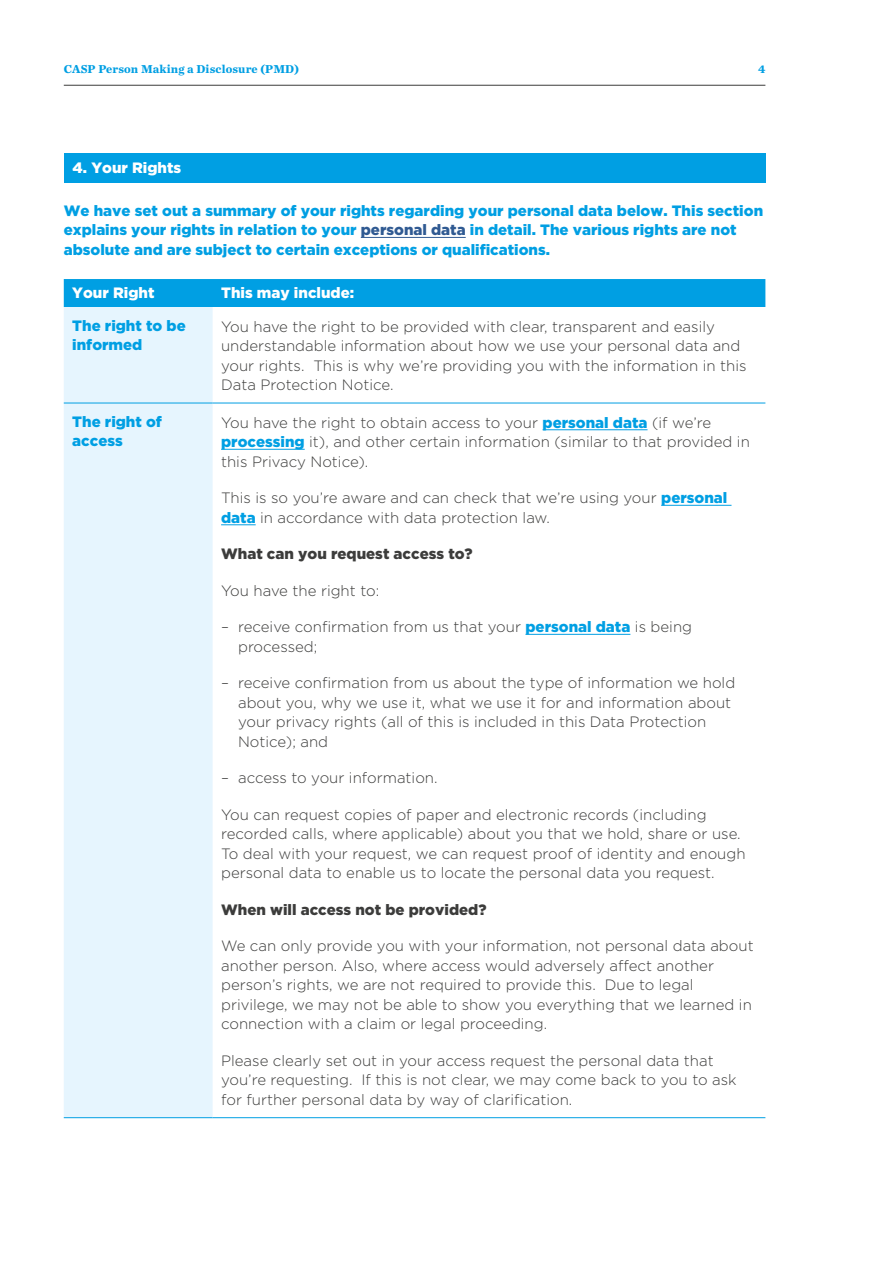
<style>
.page{position:relative;width:893px;height:1263px;background:#fff}
.page>*{position:absolute;margin:0;border:0;box-sizing:border-box;transform-origin:0 0}
.t1{font:300 15px/19.5px "Gotham";color:#3c3c3b}
.t2{font:900 15px/19.5px "Gotham";color:#009fe3}
.t3{font:900 15px "Gotham";color:#3c3c3b}
.t4{font:900 15px "Gotham";color:#fff}
.t5{font:700 12px "Chronicle Text G2";letter-spacing:.01em;color:#009fe3}
.s1{color:#305a92}
.s2{font-weight:900;color:#009fe3}
</style>
<div class="page">
<hr style="left:64px;top:85px;width:701px;height:1px;background:#3c3c3b">
<hr style="left:361px;top:237px;width:105px;height:1px;background:#305a92">
<div style="left:64px;top:153px;width:701px;height:30px;background:#009fe3"></div>
<div style="left:64px;top:279px;width:701px;height:28px;background:#009fe3"></div>
<div style="left:64px;top:307px;width:149px;height:810px;background:#e6f5fe"></div>
<hr style="left:64px;top:403px;width:149px;height:1px;background:#009fe3">
<hr style="left:213px;top:403px;width:552px;height:1px;background:#009fe3">
<hr style="left:64px;top:1117px;width:149px;height:1px;background:#009fe3">
<hr style="left:213px;top:1117px;width:552px;height:1px;background:#009fe3">
<hr style="left:543px;top:429px;width:104px;height:1px;background:#009fe3">
<hr style="left:221px;top:449px;width:84px;height:1px;background:#009fe3">
<hr style="left:661px;top:505px;width:70px;height:1px;background:#009fe3">
<hr style="left:221px;top:524px;width:35px;height:1px;background:#009fe3">
<hr style="left:525px;top:634px;width:105px;height:1px;background:#009fe3">
<p class="t5" style="left:64px;top:60px;width:237px">CASP Person Making a Disclosure (PMD)</p>
<p class="t5" style="left:758px;top:60px;width:9px">4</p>
<p class="t4" style="left:73px;top:159px;width:110px">4. Your Rights</p>
<p class="t2" style="left:64px;top:200px;width:701px">We have set out a summary of your rights regarding your personal data below. This section explains your rights in relation to your <span class="s1">personal data</span> in detail. The various rights are not absolute and are subject to certain exceptions or qualifications.</p>
<p class="t4" style="left:72px;top:284px;width:84px">Your Right</p>
<p class="t4" style="left:221px;top:284px;width:135px">This may include:</p>
<p class="t2" style="left:72px;top:315px;width:115px">The right to be informed</p>
<p class="t1" style="left:221px;top:316px;width:527px">You have the right to be provided with clear, transparent and easily understandable information about how we use your personal data and your rights. This is why we’re providing you with the information in this Data Protection Notice.</p>
<p class="t2" style="left:72px;top:411px;width:91px">The right of access</p>
<p class="t1" style="left:221px;top:412px;width:530px">You have the right to obtain access to your <span class="s2">personal data</span> (if we’re <span class="s2">processing</span> it), and other certain information (similar to that provided in this Privacy Notice).</p>
<p class="t1" style="left:221px;top:488px;width:508px">This is so you’re aware and can check that we’re using your <span class="s2">personal data</span> in accordance with data protection law.</p>
<p class="t3" style="left:221px;top:545px;width:253px">What can you request access to?</p>
<p class="t1" style="left:221px;top:580px;width:160px">You have the right to:</p>
<p class="t1" style="left:238px;top:617px;width:455px;text-indent:-17px">– receive confirmation from us that your <span class="s2">personal data</span> is being processed;</p>
<p class="t1" style="left:238px;top:673px;width:499px;text-indent:-17px">– receive confirmation from us about the type of information we hold about you, why we use it, what we use it for and information about your privacy rights (all of this is included in this Data Protection Notice); and</p>
<p class="t1" style="left:221px;top:768px;width:218px">– access to your information.</p>
<p class="t1" style="left:221px;top:804px;width:526px">You can request copies of paper and electronic records (including recorded calls, where applicable) about you that we hold, share or use.<br>To deal with your request, we can request proof of identity and enough personal data to enable us to locate the personal data you request.</p>
<p class="t3" style="left:221px;top:901px;width:267px">When will access not be provided?</p>
<p class="t1" style="left:221px;top:936px;width:534px">We can only provide you with your information, not personal data about another person. Also, where access would adversely affect another person’s rights, we are not required to provide this. Due to legal privilege, we may not be able to show you everything that we learned in connection with a claim or legal proceeding.</p>
<p class="t1" style="left:221px;top:1050px;width:517px">Please clearly set out in your access request the personal data that you’re requesting. If this is not clear, we may come back to you to ask for further personal data by way of clarification.</p>
</div>
